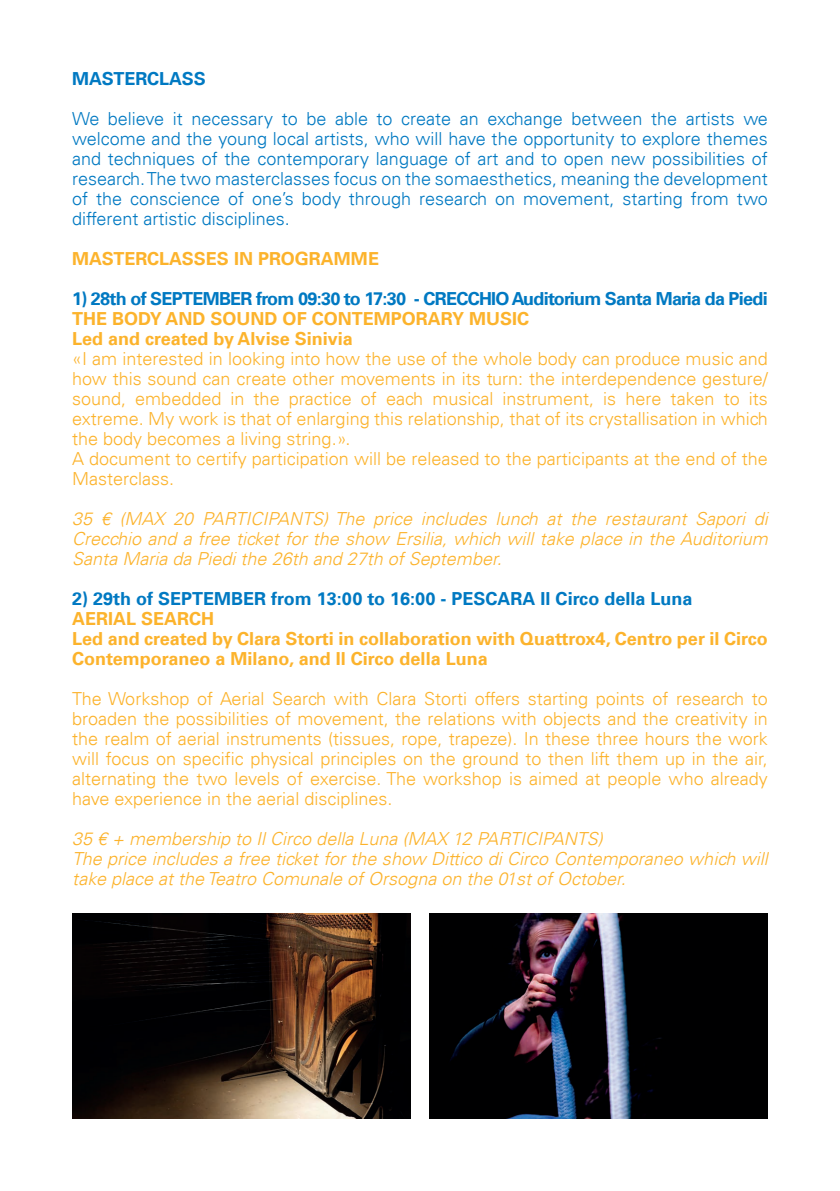
<style>
.page{position:relative;width:840px;height:1191px;background:#fff}
.page>*{position:absolute;margin:0;border:0;box-sizing:border-box;transform-origin:0 0}
.t1{font:300 18px/20px "Univers LT";color:#fcb32c}
.t2{font:300 18px/20px "Univers LT";color:#0079c2;text-align:justify}
.t3{font:italic 300 18px/20px "Univers LT";color:#fcb32c;text-align:justify}
.t4{font:700 18px/20px "Univers LT";color:#fcb32c}
.t5{font:700 18px "Univers LT";letter-spacing:-.04em;color:#0079c2}
.t6{font:700 18px "Univers LT";color:#0079c2}
</style>
<div class="page">
<img style="left:429px;top:913px;width:338px;height:206px">
<img style="left:72px;top:913px;width:338px;height:206px">
<p class="t6" style="left:72px;top:68px;width:135px">MASTERCLASS</p>
<p class="t2" style="left:72px;top:109px;width:697px">We believe it necessary to be able to create an exchange between the artists we welcome and the young local artists, who will have the opportunity to explore themes and techniques of the contemporary language of art and to open new possibilities of research. The two masterclasses focus on the somaesthetics, meaning the development of the conscience of one’s body through research on movement, starting from two different artistic disciplines.</p>
<p class="t4" style="left:72px;top:249px;width:308px">MASTERCLASSES IN PROGRAMME</p>
<p class="t5" style="left:72px;top:288px;width:696px">1) 28th of SEPTEMBER from 09:30 to 17:30 - CRECCHIO Auditorium Santa Maria da Piedi</p>
<p class="t4" style="left:72px;top:309px;width:458px">THE BODY AND SOUND OF CONTEMPORARY MUSIC<br>Led and created by Alvise Sinivia</p>
<p class="t1" style="left:72px;top:349px;width:697px">«I am interested in looking into how the use of the whole body can produce music and how this sound can create other movements in its turn: the interdependence gesture/ sound, embedded in the practice of each musical instrument, is here taken to its extreme. My work is that of enlarging this relationship, that of its crystallisation in which the body becomes a living string.».<br>A document to certify participation will be released to the participants at the end of the Masterclass.</p>
<p class="t3" style="left:72px;top:509px;width:697px">35 € (MAX 20 PARTICIPANTS) The price includes lunch at the restaurant Sapori di Crecchio and a free ticket for the show Ersilia, which will take place in the Auditorium Santa Maria da Piedi the 26th and 27th of September.</p>
<p class="t6" style="left:72px;top:588px;width:621px">2) 29th of SEPTEMBER from 13:00 to 16:00 - PESCARA Il Circo della Luna</p>
<p class="t4" style="left:72px;top:609px;width:696px">AERIAL SEARCH<br>Led and created by Clara Storti in collaboration with Quattrox4, Centro per il Circo<br>Contemporaneo a Milano, and Il Circo della Luna</p>
<p class="t1" style="left:72px;top:689px;width:697px;text-align:justify">The Workshop of Aerial Search with Clara Storti offers starting points of research to broaden the possibilities of movement, the relations with objects and the creativity in the realm of aerial instruments (tissues, rope, trapeze). In these three hours the work will focus on specific physical principles on the ground to then lift them up in the air, alternating the two levels of exercise. The workshop is aimed at people who already have experience in the aerial disciplines.</p>
<p class="t3" style="left:72px;top:829px;width:697px;text-align:left">35 € + membership to Il Circo della Luna (MAX 12 PARTICIPANTS)<br>The price includes a free ticket for the show Dittico di Circo Contemporaneo which will take place at the Teatro Comunale of Orsogna on the 01st of October.</p>
</div>
